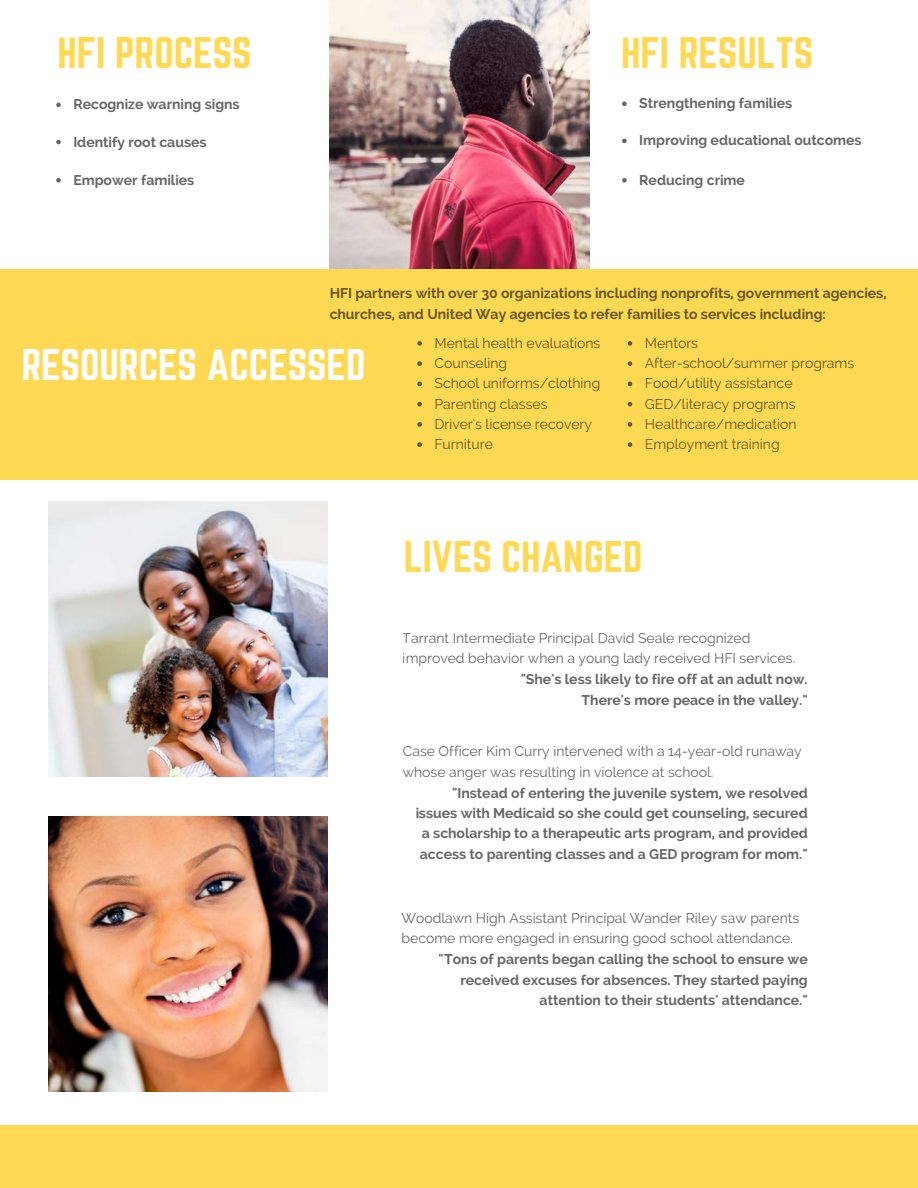
<style>
.page{position:relative;width:918px;height:1188px;background:#fff}
.page>*{position:absolute;margin:0;border:0;box-sizing:border-box;transform-origin:0 0}
.t1{font:38.85px "Norwester";color:#ffd953}
.t2{font:38.85px "Norwester";color:#fff}
.t3{font:700 13.95px/20.2px "Raleway";color:#000;text-align:right}
.t4{font:13.95px/20.2px "Raleway";color:#000}
</style>
<div class="page">
<div style="left:0;top:1125px;width:918px;height:63px;background:#ffd953"></div>
<div style="left:0;top:269px;width:918px;height:210px;background:#ffd953"></div>
<svg style="left:417px;top:341px;width:5px;height:5px"></svg>
<svg style="left:417px;top:361px;width:5px;height:5px"></svg>
<svg style="left:417px;top:382px;width:5px;height:4px"></svg>
<svg style="left:417px;top:402px;width:5px;height:4px"></svg>
<svg style="left:417px;top:422px;width:5px;height:5px"></svg>
<svg style="left:417px;top:442px;width:5px;height:5px"></svg>
<svg style="left:628px;top:341px;width:4px;height:5px"></svg>
<svg style="left:628px;top:361px;width:4px;height:5px"></svg>
<svg style="left:628px;top:382px;width:4px;height:4px"></svg>
<svg style="left:628px;top:402px;width:4px;height:4px"></svg>
<svg style="left:628px;top:422px;width:4px;height:5px"></svg>
<svg style="left:628px;top:442px;width:4px;height:5px"></svg>
<img style="left:330px;top:0;width:259px;height:269px">
<svg style="left:56px;top:178px;width:5px;height:5px"></svg>
<svg style="left:56px;top:103px;width:5px;height:4px"></svg>
<svg style="left:56px;top:140px;width:5px;height:4px"></svg>
<svg style="left:622px;top:139px;width:5px;height:4px"></svg>
<svg style="left:622px;top:178px;width:5px;height:5px"></svg>
<svg style="left:622px;top:102px;width:5px;height:4px"></svg>
<img style="left:48px;top:502px;width:279px;height:274px">
<img style="left:48px;top:817px;width:279px;height:274px">
<h1 class="t1" style="left:57px;top:34px;width:196px">HFI PROCESS</h1>
<h1 class="t1" style="left:621px;top:34px;width:194px">HFI RESULTS</h1>
<p class="t3" style="left:639px;top:93px;width:155px">Strengthening families</p>
<p class="t3" style="left:73px;top:94px;width:168px">Recognize warning signs</p>
<p class="t3" style="left:73px;top:131px;width:135px">Identify root causes</p>
<p class="t3" style="left:639px;top:130px;width:224px">Improving educational outcomes</p>
<p class="t3" style="left:639px;top:170px;width:107px">Reducing crime</p>
<p class="t3" style="left:73px;top:170px;width:123px">Empower families</p>
<p class="t3" style="left:330px;top:283px;width:559px;text-align:left">HFI partners with over 30 organizations including nonprofits, government agencies, churches, and United Way agencies to refer families to services including:</p>
<p class="t4" style="left:645px;top:333px;width:211px">Mentors<br>After-school/summer programs<br>Food/utility assistance<br>GED/literacy programs<br>Healthcare/medication<br>Employment training</p>
<p class="t2" style="left:21px;top:346px;width:346px">RESOURCES ACCESSED</p>
<p class="t4" style="left:434px;top:333px;width:167px">Mental health evaluations<br>Counseling<br>School uniforms/clothing<br>Parenting classes<br>Driver's license recovery<br>Furniture</p>
<p class="t1" style="left:404px;top:538px;width:240px">LIVES CHANGED</p>
<p class="t4" style="left:403px;top:628px;width:394px">Tarrant Intermediate Principal David Seale recognized improved behavior when a young lady received HFI services.</p>
<p class="t3" style="left:521px;top:669px;width:289px">"She's less likely to fire off at an adult now.<br>There's more peace in the valley."</p>
<p class="t4" style="left:403px;top:741px;width:401px">Case Officer Kim Curry intervened with a 14-year-old runaway whose anger was resulting in violence at school.</p>
<p class="t3" style="left:415px;top:783px;width:394px">"Instead of entering the juvenile system, we resolved issues with Medicaid so she could get counseling, secured a scholarship to a therapeutic arts program, and provided access to parenting classes and a GED program for mom."</p>
<p class="t4" style="left:402px;top:908px;width:399px">Woodlawn High Assistant Principal Wander Riley saw parents become more engaged in ensuring good school attendance.</p>
<p class="t3" style="left:439px;top:949px;width:371px">"Tons of parents began calling the school to ensure we received excuses for absences. They started paying attention to their students' attendance."</p>
</div>
